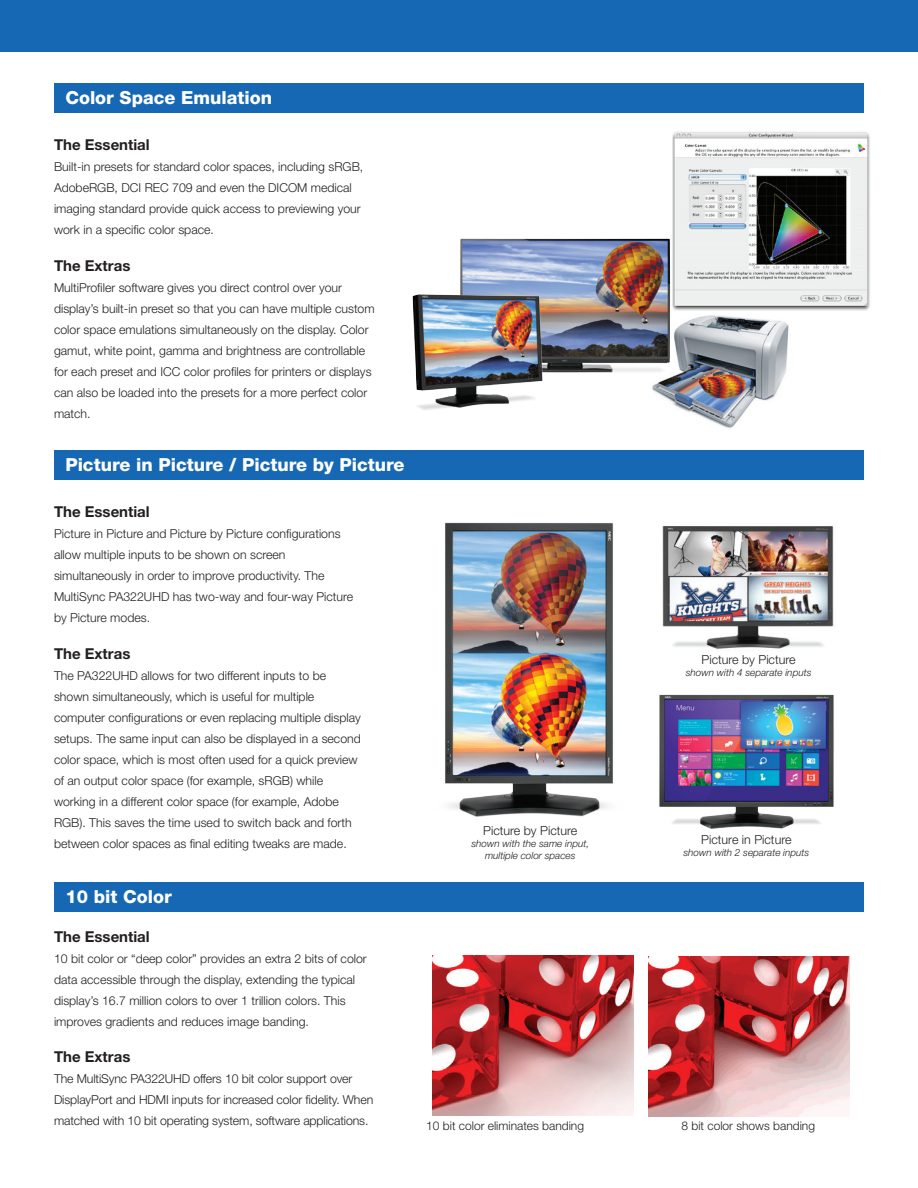
<style>
.page{position:relative;width:918px;height:1188px;background:#fff}
.page>*{position:absolute;margin:0;border:0;box-sizing:border-box;transform-origin:0 0}
.t1{font:800 18px "Helvetica Neue LT Std";color:#fff}
.t2{font:700 15px "Helvetica Neue LT Std";color:#231f20}
.t3{font:300 12.45px "Helvetica Neue LT Std";color:#231f20}
.t4{font:300 12.3px/21px "Helvetica Neue LT Std";color:#231f20}
.t5{font:300 12px "Helvetica Neue LT Std";color:#231f20}
.t6{font:italic 300 9.9px/12px "Helvetica Neue LT Std";color:#231f20;text-align:center}
</style>
<div class="page">
<img style="left:652px;top:315px;width:137px;height:114px">
<img style="left:460px;top:238px;width:217px;height:138px">
<img style="left:672px;top:131px;width:198px;height:181px">
<img style="left:412px;top:286px;width:141px;height:124px">
<img style="left:659px;top:694px;width:175px;height:135px">
<img style="left:662px;top:526px;width:172px;height:124px">
<img style="left:445px;top:522px;width:168px;height:295px">
<div style="left:0;top:0;width:918px;height:51px;background:#1768b4"></div>
<div style="left:54px;top:83px;width:810px;height:30px;background:#1768b4"></div>
<div style="left:54px;top:882px;width:810px;height:30px;background:#1768b4"></div>
<div style="left:54px;top:450px;width:810px;height:30px;background:#1768b4"></div>
<img style="left:648px;top:956px;width:201px;height:160px">
<img style="left:432px;top:956px;width:201px;height:160px">
<h1 class="t1" style="left:65px;top:87px;width:208px">Color Space Emulation</h1>
<p class="t2" style="left:54px;top:135px;width:97px">The Essential</p>
<p class="t4" style="left:54px;top:156px;width:311px">Built-in presets for standard color spaces, including sRGB, AdobeRGB, DCI REC 709 and even the DICOM medical imaging standard provide quick access to previewing your work in a specific color space.</p>
<p class="t2" style="left:54px;top:257px;width:78px">The Extras</p>
<p class="t4" style="left:54px;top:277px;width:322px">MultiProfiler software gives you direct control over your display’s built-in preset so that you can have multiple custom color space emulations simultaneously on the display. Color gamut, white point, gamma and brightness are controllable for each preset and ICC color profiles for printers or displays can also be loaded into the presets for a more perfect color match.</p>
<h1 class="t1" style="left:65px;top:454px;width:341px">Picture in Picture / Picture by Picture</h1>
<p class="t2" style="left:54px;top:503px;width:97px">The Essential</p>
<p class="t4" style="left:54px;top:523px;width:301px">Picture in Picture and Picture by Picture configurations allow multiple inputs to be shown on screen simultaneously in order to improve productivity. The MultiSync PA322UHD has two-way and four-way Picture by Picture modes.</p>
<p class="t2" style="left:54px;top:645px;width:78px">The Extras</p>
<p class="t4" style="left:54px;top:665px;width:308px">The PA322UHD allows for two different inputs to be shown simultaneously, which is useful for multiple computer configurations or even replacing multiple display setups. The same input can also be displayed in a second color space, which is most often used for a quick preview of an output color space (for example, sRGB) while working in a different color space (for example, Adobe RGB). This saves the time used to switch back and forth between color spaces as final editing tweaks are made.</p>
<h1 class="t1" style="left:65px;top:886px;width:108px">10 bit Color</h1>
<p class="t2" style="left:54px;top:927px;width:97px">The Essential</p>
<p class="t4" style="left:54px;top:948px;width:314px">10 bit color or “deep color” provides an extra 2 bits of color data accessible through the display, extending the typical display’s 16.7 million colors to over 1 trillion colors. This improves gradients and reduces image banding.</p>
<p class="t2" style="left:54px;top:1047px;width:78px">The Extras</p>
<p class="t4" style="left:54px;top:1068px;width:321px">The MultiSync PA322UHD offers 10 bit color support over<br>DisplayPort and HDMI inputs for increased color fidelity. When matched with 10 bit operating system, software applications.</p>
<p class="t3" style="left:483px;top:823px;width:96px">Picture by Picture</p>
<p class="t6" style="left:471px;top:837px;width:119px">shown with the same input, multiple color spaces</p>
<p class="t3" style="left:702px;top:652px;width:96px">Picture by Picture</p>
<p class="t6" style="left:686px;top:666px;width:127px">shown with 4 separate inputs</p>
<p class="t3" style="left:701px;top:832px;width:92px">Picture in Picture</p>
<p class="t6" style="left:684px;top:846px;width:127px">shown with 2 separate inputs</p>
<p class="t5" style="left:426px;top:1119px;width:159px">10 bit color eliminates banding</p>
<p class="t5" style="left:681px;top:1119px;width:135px">8 bit color shows banding</p>
</div>
